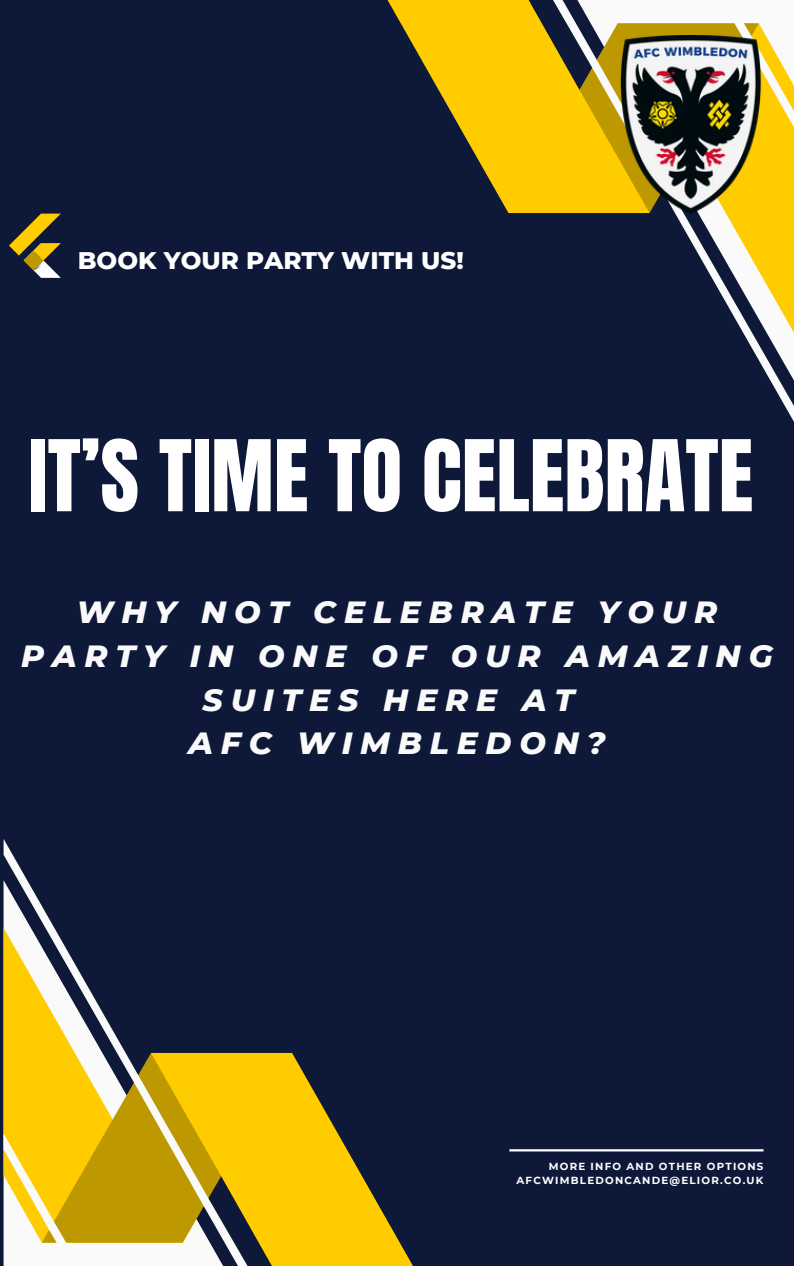
<style>
.page{position:relative;width:794px;height:1266px;background:#fff}
.page>*{position:absolute;margin:0;border:0;box-sizing:border-box;transform-origin:0 0}
.t1{font:83.93px "Anton";color:#fff}
.t2{font:italic 800 31.28px/43.8px "Montserrat";letter-spacing:.25em;color:#fafafa;text-align:center}
.t3{font:800 24.53px "Montserrat";color:#fff}
.t4{font:700 10.27px/14.3px "Montserrat";letter-spacing:.12em;color:#fff;text-align:right}
</style>
<div class="page">
<div style="left:0;top:0;width:793px;height:1266px;background:#0e1839"></div>
<svg style="left:247px;top:1053px;width:166px;height:213px;fill:#fc0"></svg>
<svg style="left:4px;top:840px;width:243px;height:426px"></svg>
<svg style="left:387px;top:0;width:165px;height:213px;fill:#fc0"></svg>
<svg style="left:552px;top:0;width:241px;height:420px"></svg>
<svg style="left:9px;top:214px;width:52px;height:64px"></svg>
<hr style="left:509px;top:1149px;width:254px;height:2px;background:#fff">
<img style="left:601px;top:35px;width:178px;height:179px">
<p class="t3" style="left:78px;top:245px;width:387px">BOOK YOUR PARTY WITH US!</p>
<p class="t1" style="left:28px;top:416px;width:725px">IT’S TIME TO CELEBRATE</p>
<p class="t2" style="left:21px;top:590px;width:752px">WHY NOT CELEBRATE YOUR<br>PARTY IN ONE OF OUR AMAZING<br>SUITES HERE AT<br>AFC WIMBLEDON?</p>
<h3 class="t4" style="left:516px;top:1159px;width:248px">MORE INFO AND OTHER OPTIONS<br>AFCWIMBLEDONCANDE@ELIOR.CO.UK</h3>
</div>
